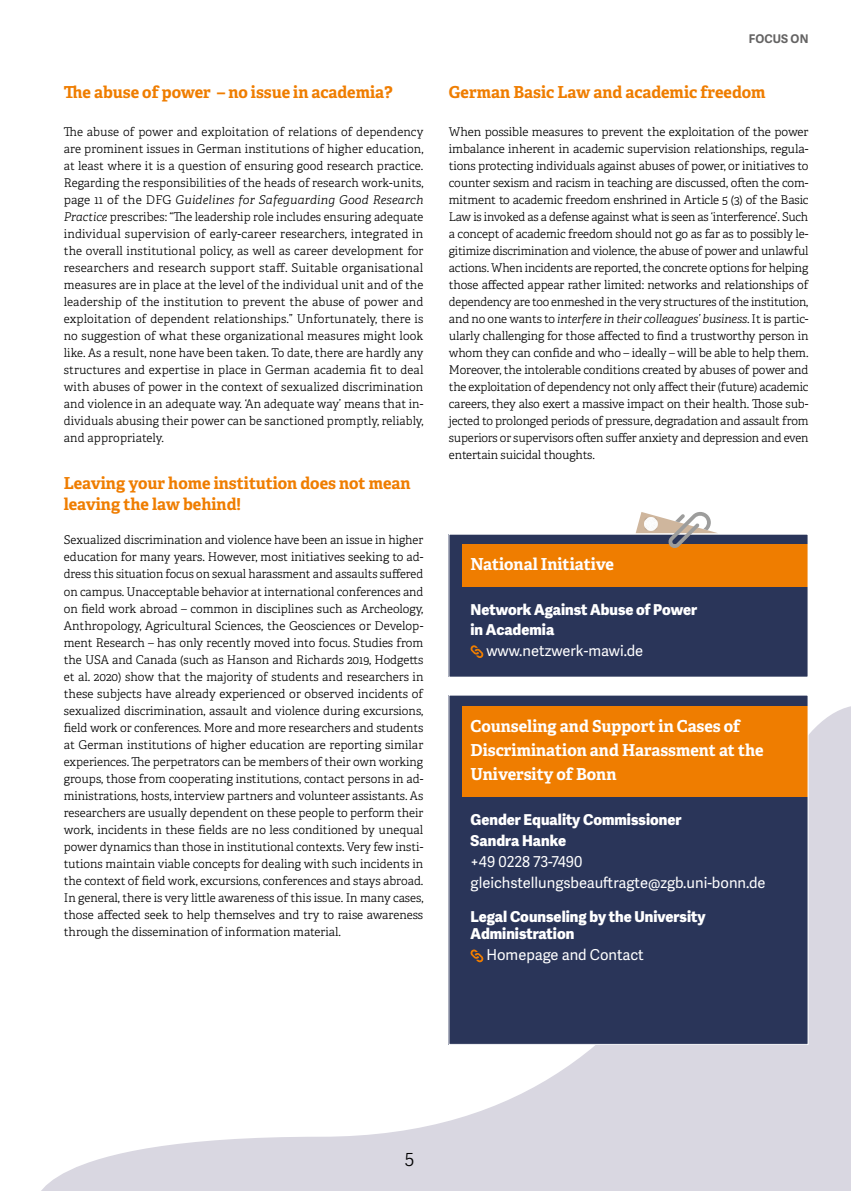
<style>
.page{position:relative;width:851px;height:1191px;background:#fff}
.page>*{position:absolute;margin:0;border:0;box-sizing:border-box;transform-origin:0 0}
.t1{font:300 18px "Adelle Sans";color:#000}
.subline_grosser_abst{font:700 16.5px/21px "Adelle";color:#ef7d00}
.t2{font:700 16.5px/24px "Adelle";color:#fff}
.Subhead_Infoboxen_10{font:800 15px/19.5px "Adelle Sans";color:#fff}
.Copy{font:15px/21px "Adelle Sans";color:#fff}
.Copy-2{font:300 12px/17px "Adelle";color:#000;text-align:justify}
.t3{font:700 12px "Adelle Sans";letter-spacing:.01em;color:#646363}
.s1{font-style:italic}
</style>
<div class="page">
<svg style="left:41px;top:706px;width:809px;height:485px"></svg>
<div style="left:449px;top:534px;width:358px;height:143px;background:#2a3559"></div>
<div style="left:462px;top:545px;width:345px;height:42px;background:#ef7d00"></div>
<svg style="left:470px;top:645px;width:13px;height:13px"></svg>
<div style="left:449px;top:695px;width:358px;height:349px;background:#2a3559"></div>
<div style="left:462px;top:706px;width:345px;height:90px;background:#ef7d00"></div>
<svg style="left:470px;top:949px;width:13px;height:13px"></svg>
<svg style="left:635px;top:512px;width:83px;height:36px"></svg>
<p class="subline_grosser_abst" style="left:64px;top:81px;width:330px">The abuse of power – no issue in academia?</p>
<p class="Copy-2" style="left:64px;top:124px;width:361px">The abuse of power and exploitation of relations of dependency are prominent issues in German institutions of higher education, at least where it is a question of ensuring good research practice.<br>Regarding the responsibilities of the heads of research work-units, page 11 of the DFG <span class="s1">Guidelines for Safeguarding Good Research Practice</span> prescribes: “The leadership role includes ensuring adequate individual supervision of early-career researchers, integrated in the overall institutional policy, as well as career development for researchers and research support staff. Suitable organisational measures are in place at the level of the individual unit and of the leadership of the institution to prevent the abuse of power and exploitation of dependent relationships.” Unfortunately, there is no suggestion of what these organizational measures might look like. As a result, none have been taken. To date, there are hardly any structures and expertise in place in German academia fit to deal with abuses of power in the context of sexualized discrimination and violence in an adequate way. ‘An adequate way’ means that in&shy;dividuals abusing their power can be sanctioned promptly, reliably, and appropriately.</p>
<p class="subline_grosser_abst" style="left:64px;top:472px;width:348px">Leaving your home institution does not mean leaving the law behind!</p>
<p class="Copy-2" style="left:64px;top:532px;width:361px">Sexualized discrimination and violence have been an issue in higher education for many years. However, most initiatives seeking to ad&shy;dress this situation focus on sexual harassment and assaults suffered on campus. Unacceptable behavior at international conferences and on field work abroad – common in disciplines such as Archeology, Anthropology, Agricultural Sciences, the Geosciences or Develop&shy;ment Research – has only recently moved into focus. Studies from the USA and Canada (such as Hanson and Richards 2019, Hodgetts et al. 2020) show that the majority of students and researchers in these subjects have already experienced or observed incidents of sexualized discrimination, assault and violence during excursions, field work or conferences. More and more researchers and students at German institutions of higher education are reporting similar experiences. The perpetrators can be members of their own working groups, those from cooperating institutions, contact persons in ad&shy;ministrations, hosts, interview partners and volunteer assistants. As researchers are usually dependent on these people to perform their work, incidents in these fields are no less conditioned by unequal power dynamics than those in institutional contexts. Very few insti&shy;tutions maintain viable concepts for dealing with such incidents in the context of field work, excursions, conferences and stays abroad.<br>In general, there is very little awareness of this issue. In many cases, those affected seek to help themselves and try to raise awareness through the dissemination of information material.</p>
<p class="t3" style="left:748px;top:32px;width:61px">FOCUS ON</p>
<p class="subline_grosser_abst" style="left:449px;top:81px;width:318px">German Basic Law and academic freedom</p>
<p class="Copy-2" style="left:449px;top:124px;width:361px">When possible measures to prevent the exploitation of the power imbalance inherent in academic supervision relationships, regula&shy;tions protecting individuals against abuses of power, or initiatives to counter sexism and racism in teaching are discussed, often the com&shy;mitment to academic freedom enshrined in Article 5 (3) of the Basic Law is invoked as a defense against what is seen as ‘interference’. Such a concept of academic freedom should not go as far as to possibly le&shy;gitimize discrimination and violence, the abuse of power and unlawful actions. When incidents are reported, the concrete options for helping those affected appear rather limited: networks and relationships of dependency are too enmeshed in the very structures of the institution, and no one wants to <span class="s1">interfere in their colleagues’ business</span>. It is partic&shy;ularly challenging for those affected to find a trustworthy person in whom they can confide and who – ideally – will be able to help them.<br>Moreover, the intolerable conditions created by abuses of power and the exploitation of dependency not only affect their (future) academic careers, they also exert a massive impact on their health. Those sub&shy;jected to prolonged periods of pressure, degradation and assault from superiors or supervisors often suffer anxiety and depression and even entertain suicidal thoughts.</p>
<p class="t2" style="left:470px;top:552px;width:145px">National Initiative</p>
<p class="Subhead_Infoboxen_10" style="left:470px;top:600px;width:228px">Network Against Abuse of Power in Academia</p>
<p class="Copy" style="left:486px;top:640px;width:158px">www.netzwerk-mawi.de</p>
<p class="t2" style="left:470px;top:714px;width:294px">Counseling and Support in Cases of<br>Discrimination and Harassment at the<br>University of Bonn</p>
<p class="Subhead_Infoboxen_10" style="left:470px;top:809px;width:212px;line-height:21px">Gender Equality Commissioner<br>Sandra Hanke</p>
<p class="Copy" style="left:470px;top:851px;width:296px">+49 0228 73-7490 gleichstellungsbeauftragte@zgb.uni-bonn.de</p>
<p class="Subhead_Infoboxen_10" style="left:470px;top:908px;width:236px;line-height:17px">Legal Counseling by the University<br>Administration</p>
<p class="Copy" style="left:486px;top:944px;width:159px">Homepage and Contact</p>
<h1 class="t1" style="left:405px;top:1149px;width:11px">5</h1>
</div>
